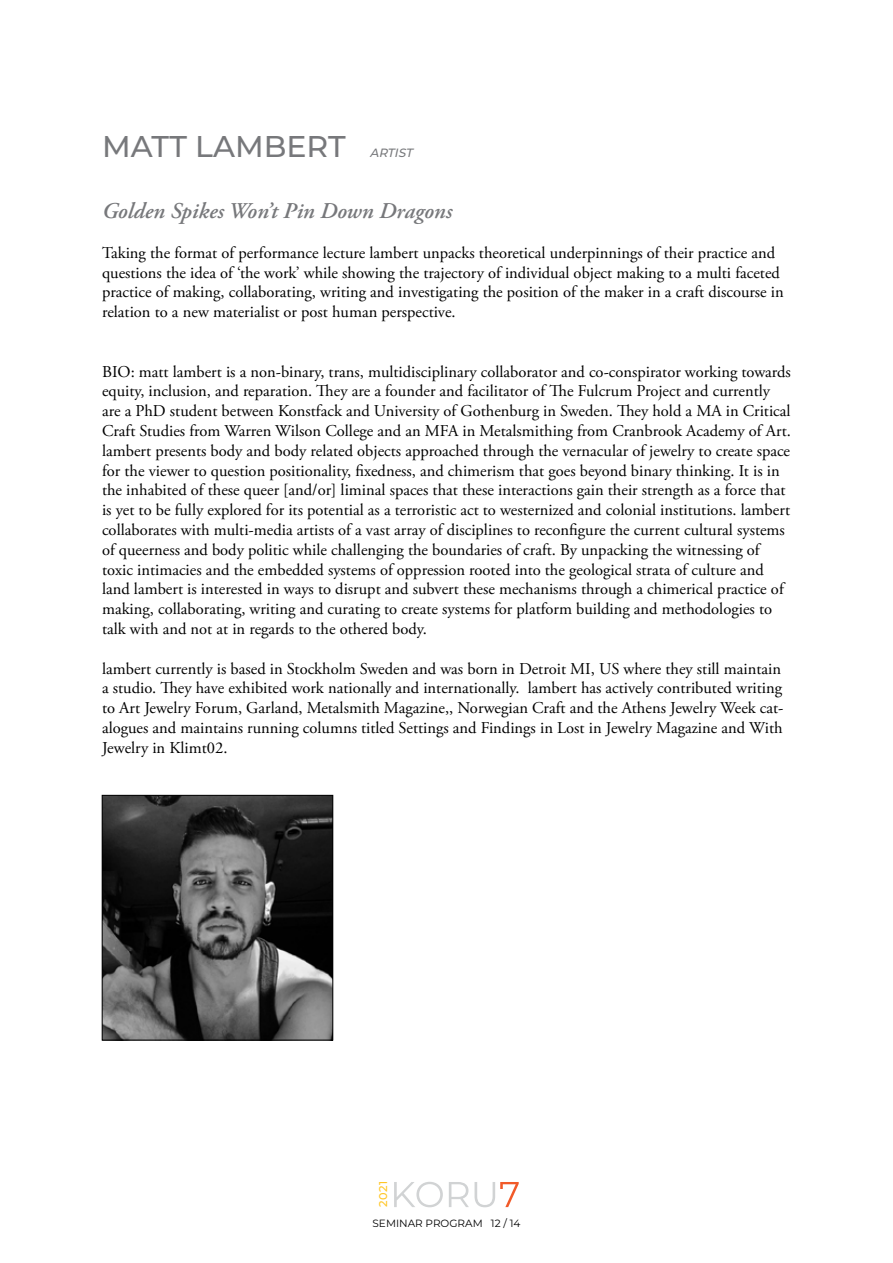
<style>
.page{position:relative;width:893px;height:1263px;background:#fff}
.page>*{position:absolute;margin:0;border:0;box-sizing:border-box;transform-origin:0 0}
.t1{font:500 30px "Montserrat";color:#77787b}
.t2{font:italic 600 22.5px "Adobe Garamond Pro";color:#77787b}
.t3{font:16.5px/19.8px "Adobe Garamond Pro";color:#000}
.t4{font:italic 500 12px "Montserrat";color:#77787b}
.t5{font:500 11.25px "Montserrat";color:#ffc625}
.t6{font:10.5px "Montserrat";color:#000}
</style>
<div class="page">
<svg style="left:394px;top:1182px;width:49px;height:25px"></svg>
<svg style="left:449px;top:1182px;width:20px;height:25px"></svg>
<svg style="left:475px;top:1182px;width:44px;height:25px"></svg>
<img style="left:104px;top:797px;width:227px;height:241px">
<div style="left:102px;top:795px;width:231px;height:245px;border:1px solid #000"></div>
<h1 class="t1" style="left:102px;top:125px;width:245px">MATT LAMBERT</h1>
<p class="t4" style="left:370px;top:144px;width:47px">ARTIST</p>
<h2 class="t2" style="left:102px;top:198px;width:352px">Golden Spikes Won’t Pin Down Dragons</h2>
<p class="t3" style="left:102px;top:243px;width:683px">Taking the format of performance lecture lambert unpacks theoretical underpinnings of their practice and questions the idea of ‘the work’ while showing the trajectory of individual object making to a multi faceted practice of making, collaborating, writing and investigating the position of the maker in a craft discourse in relation to a new materialist or post human perspective.</p>
<p class="t3" style="left:102px;top:362px;width:690px">BIO: matt lambert is a non-binary, trans, multidisciplinary collaborator and co-conspirator working towards equity, inclusion, and reparation. They are a founder and facilitator of The Fulcrum Project and currently are a PhD student between Konstfack and University of Gothenburg in Sweden. They hold a MA in Critical Craft Studies from Warren Wilson College and an MFA in Metalsmithing from Cranbrook Academy of Art. lambert presents body and body related objects approached through the vernacular of jewelry to create space for the viewer to question positionality, fixedness, and chimerism that goes beyond binary thinking. It is in the inhabited of these queer [and/or] liminal spaces that these interactions gain their strength as a force that is yet to be fully explored for its potential as a terroristic act to westernized and colonial institutions. lambert collaborates with multi-media artists of a vast array of disciplines to reconfigure the current cultural systems of queerness and body politic while challenging the boundaries of craft. By unpacking the witnessing of toxic intimacies and the embedded systems of oppression rooted into the geological strata of culture and land lambert is interested in ways to disrupt and subvert these mechanisms through a chimerical practice of making, collaborating, writing and curating to create systems for platform building and methodologies to talk with and not at in regards to the othered body.</p>
<p class="t3" style="left:102px;top:659px;width:683px">lambert currently is based in Stockholm Sweden and was born in Detroit MI, US where they still maintain a studio. They have exhibited work nationally and internationally. lambert has actively contributed writing to Art Jewelry Forum, Garland, Metalsmith Magazine,, Norwegian Craft and the Athens Jewelry Week cat&shy;alogues and maintains running columns titled Settings and Findings in Lost in Jewelry Magazine and With Jewelry in Klimt02.</p>
<p class="t5" style="left:375px;top:1207px;width:28px;rotate:-90deg">2021</p>
<p class="t6" style="left:372px;top:1216px;width:149px">SEMINAR PROGRAM 12 / 14</p>
</div>
